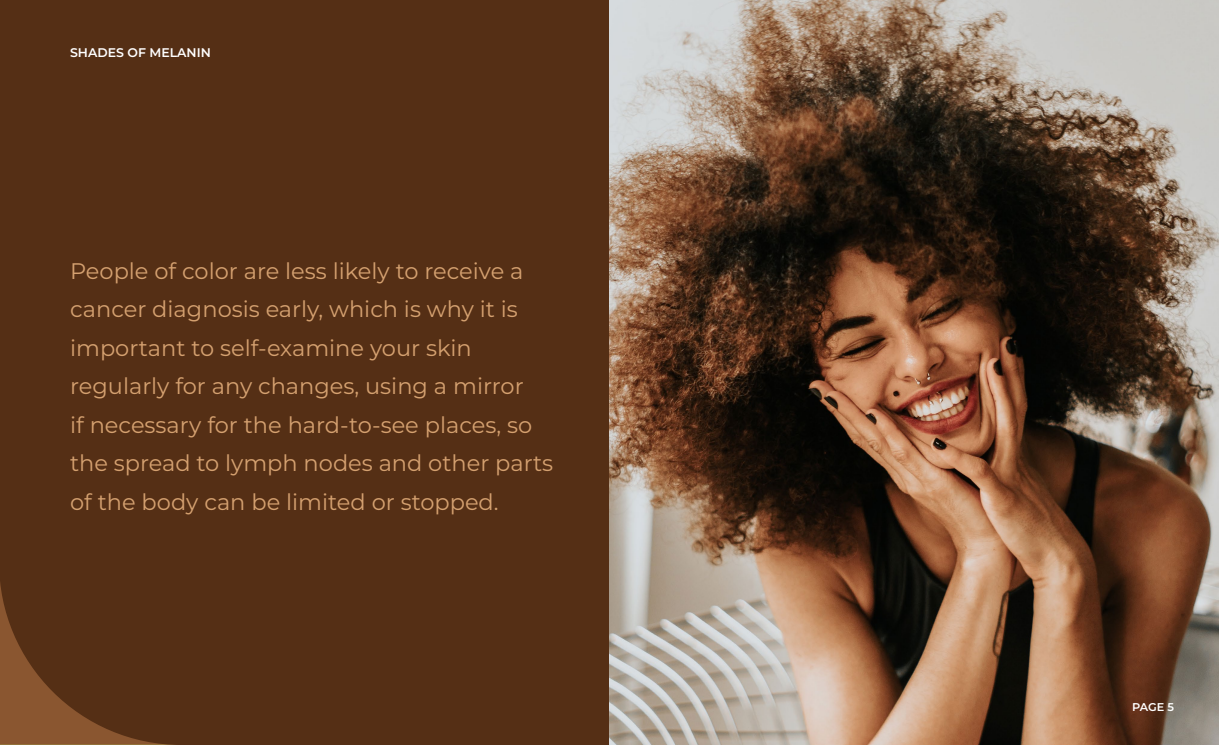
<style>
.page{position:relative;width:1219px;height:745px;background:#fff}
.page>*{position:absolute;margin:0;border:0;box-sizing:border-box;transform-origin:0 0}
.t1{font:22.5px/38.4px "Montserrat";color:#d5a170}
.t2{font:600 12.5px "Montserrat";color:#fff}
.t3{font:600 11.25px "Montserrat";color:#fff}
</style>
<div class="page">
<div style="left:0;top:0;width:610px;height:744px;background:#552f15"></div>
<img style="left:610px;top:0;width:609px;height:744px">
<p class="t2" style="left:70px;top:44px;width:142px">SHADES OF MELANIN</p>
<p class="t1" style="left:70px;top:251px;width:485px">People of color are less likely to receive a cancer diagnosis early, which is why it is important to self-examine your skin regularly for any changes, using a mirror<br>if necessary for the hard-to-see places, so the spread to lymph nodes and other parts of the body can be limited or stopped.</p>
<p class="t3" style="left:1132px;top:698px;width:43px">PAGE 5</p>
</div>
